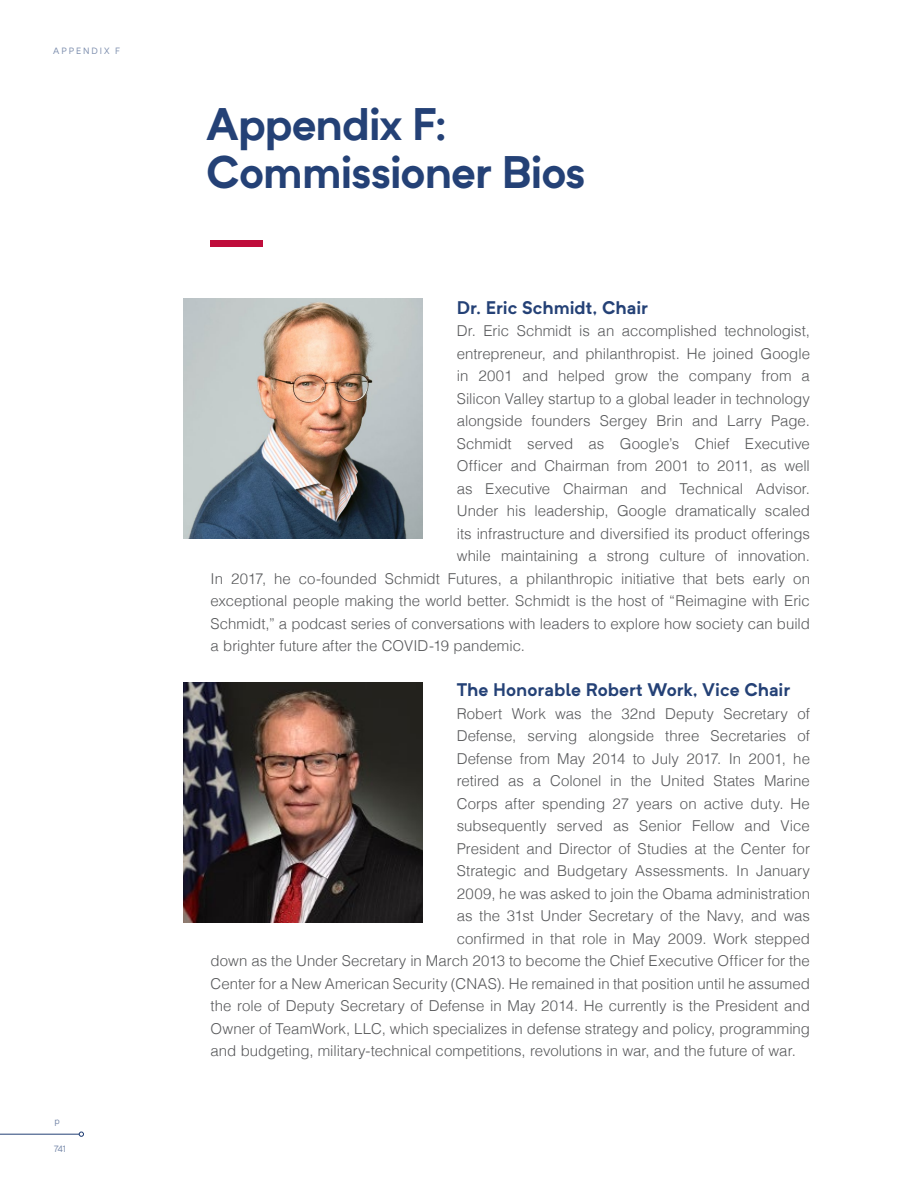
<style>
.page{position:relative;width:918px;height:1188px;background:#fff}
.page>*{position:absolute;margin:0;border:0;box-sizing:border-box;transform-origin:0 0}
.t1{font:700 45px/48px "Neutrif Pro";letter-spacing:-.03em;color:#244176}
.t2{font:700 18px "Neutrif Pro";color:#244176}
.t3{font:300 15px "Helvetica";color:#58595b}
.t4{font:9px "Neutrif Pro";letter-spacing:.21em;color:#7c8dad}
</style>
<div class="page">
<svg style="left:79px;top:1132px;width:5px;height:5px"></svg>
<hr style="left:0;top:1134px;width:79px;height:1px;background:#244176">
<div style="left:211px;top:240px;width:52px;height:7px;background:#bf0d3b"></div>
<img style="left:183px;top:298px;width:240px;height:240px">
<img style="left:183px;top:683px;width:240px;height:240px">
<p class="t4" style="left:53px;top:45px;width:69px">APPENDIX F</p>
<p class="t4" style="left:55px;top:1115px;width:7px">p</p>
<p class="t4" style="left:54px;top:1143px;width:13px">741</p>
<h1 class="t1" style="left:206px;top:99px;width:381px">Appendix F:<br>Commissioner Bios</h1>
<p class="t2" style="left:457px;top:295px;width:193px">Dr. Eric Schmidt, Chair</p>
<p class="t3" style="left:457px;top:318px;width:355px">Dr. Eric Schmidt is an accomplished technologist,</p>
<p class="t3" style="left:457px;top:341px;width:355px">entrepreneur, and philanthropist. He joined Google</p>
<p class="t3" style="left:457px;top:363px;width:355px">in 2001 and helped grow the company from a</p>
<p class="t3" style="left:457px;top:386px;width:355px">Silicon Valley startup to a global leader in technology</p>
<p class="t3" style="left:457px;top:408px;width:355px">alongside founders Sergey Brin and Larry Page.</p>
<p class="t3" style="left:457px;top:431px;width:355px">Schmidt served as Google’s Chief Executive</p>
<p class="t3" style="left:457px;top:453px;width:355px">Officer and Chairman from 2001 to 2011, as well</p>
<p class="t3" style="left:457px;top:476px;width:355px">as Executive Chairman and Technical Advisor.</p>
<p class="t3" style="left:457px;top:498px;width:355px">Under his leadership, Google dramatically scaled</p>
<p class="t3" style="left:457px;top:521px;width:355px">its infrastructure and diversified its product offerings</p>
<p class="t3" style="left:457px;top:543px;width:355px">while maintaining a strong culture of innovation.</p>
<p class="t3" style="left:211px;top:566px;width:601px">In 2017, he co-founded Schmidt Futures, a philanthropic initiative that bets early on</p>
<p class="t3" style="left:211px;top:588px;width:601px">exceptional people making the world better. Schmidt is the host of “Reimagine with Eric</p>
<p class="t3" style="left:211px;top:611px;width:601px">Schmidt,” a podcast series of conversations with leaders to explore how society can build</p>
<p class="t3" style="left:211px;top:633px;width:316px">a brighter future after the COVID-19 pandemic.</p>
<p class="t2" style="left:457px;top:678px;width:335px">The Honorable Robert Work, Vice Chair</p>
<p class="t3" style="left:457px;top:701px;width:355px">Robert Work was the 32nd Deputy Secretary of</p>
<p class="t3" style="left:457px;top:723px;width:355px">Defense, serving alongside three Secretaries of</p>
<p class="t3" style="left:457px;top:746px;width:355px">Defense from May 2014 to July 2017. In 2001, he</p>
<p class="t3" style="left:457px;top:768px;width:355px">retired as a Colonel in the United States Marine</p>
<p class="t3" style="left:457px;top:791px;width:355px">Corps after spending 27 years on active duty. He</p>
<p class="t3" style="left:457px;top:813px;width:355px">subsequently served as Senior Fellow and Vice</p>
<p class="t3" style="left:457px;top:836px;width:355px">President and Director of Studies at the Center for</p>
<p class="t3" style="left:457px;top:858px;width:355px">Strategic and Budgetary Assessments. In January</p>
<p class="t3" style="left:457px;top:881px;width:355px">2009, he was asked to join the Obama administration</p>
<p class="t3" style="left:457px;top:903px;width:355px">as the 31st Under Secretary of the Navy, and was</p>
<p class="t3" style="left:457px;top:926px;width:355px">confirmed in that role in May 2009. Work stepped</p>
<p class="t3" style="left:211px;top:948px;width:601px">down as the Under Secretary in March 2013 to become the Chief Executive Officer for the</p>
<p class="t3" style="left:211px;top:971px;width:601px">Center for a New American Security (CNAS). He remained in that position until he assumed</p>
<p class="t3" style="left:211px;top:993px;width:601px">the role of Deputy Secretary of Defense in May 2014. He currently is the President and</p>
<p class="t3" style="left:211px;top:1016px;width:601px">Owner of TeamWork, LLC, which specializes in defense strategy and policy, programming</p>
<p class="t3" style="left:211px;top:1038px;width:587px">and budgeting, military-technical competitions, revolutions in war, and the future of war.</p>
</div>
